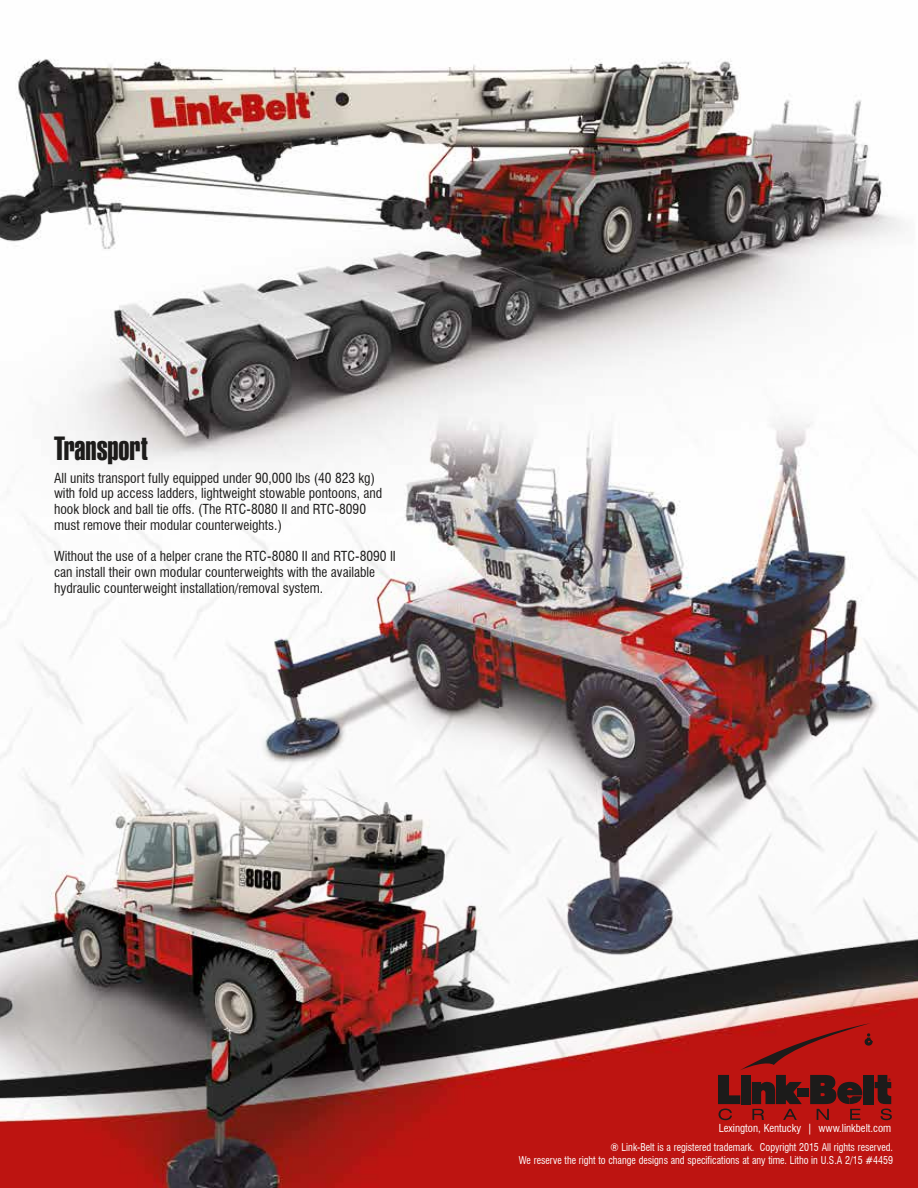
<style>
.page{position:relative;width:918px;height:1188px;background:#fff}
.page>*{position:absolute;margin:0;border:0;box-sizing:border-box;transform-origin:0 0}
.t1{font:32.55px "Swiss 911 BT Extra Compressed";color:#1c1b1a}
.t2{font:condensed 13.5px/15.8px "Swiss 721 BT";color:#1c1b1a}
.t3{font:condensed 10.8px "Swiss 721 BT";color:#fff}
.t4{font:condensed 10.5px/12.6px "Swiss 721 BT";color:#fff;text-align:right;scale:.95 1}
</style>
<div class="page">
<img style="left:0;top:59px;width:918px;height:1129px">
<svg style="left:718px;top:1023px;width:174px;height:97px;background:#921714"></svg>
<h1 class="t1" style="left:54px;top:430px;width:95px">Transport</h1>
<p class="t2" style="left:54px;top:470px;width:330px">All units transport fully equipped under 90,000 lbs (40 823 kg) with fold up access ladders, lightweight stowable pontoons, and hook block and ball tie offs. (The RTC-8080 II and RTC-8090 must remove their modular counterweights.)</p>
<p class="t2" style="left:54px;top:548px;width:343px">Without the use of a helper crane the RTC-8080 II and RTC-8090 II can install their own modular counterweights with the available hydraulic counterweight installation/removal system.</p>
<p class="t3" style="left:719px;top:1122px;width:174px">Lexington, Kentucky | www.linkbelt.com</p>
<p class="t4" style="left:519px;top:1141px;width:395px">® Link-Belt is a registered trademark. Copyright 2015 All rights reserved.<br>We reserve the right to change designs and specifications at any time. Litho in U.S.A 2/15 #4459</p>
</div>
